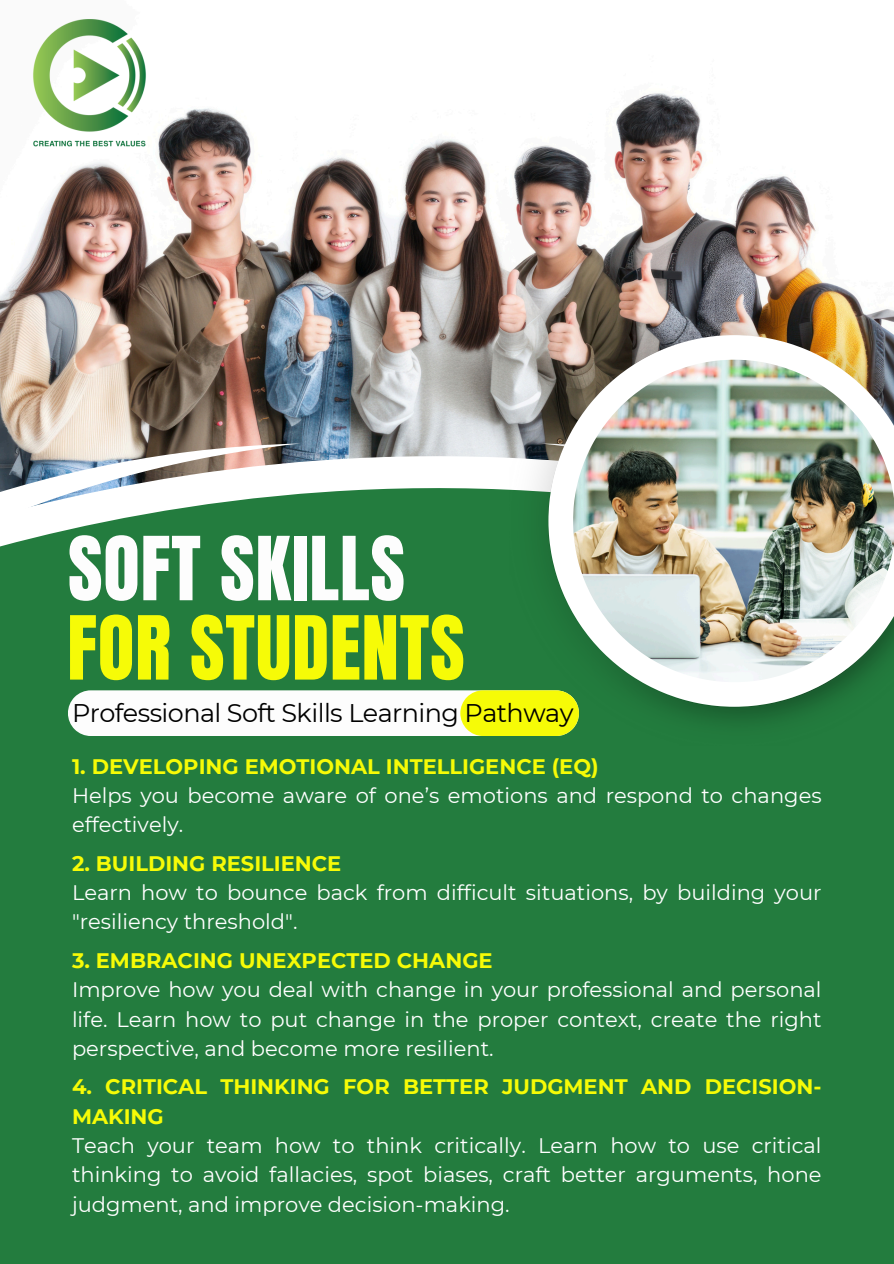
<style>
.page{position:relative;width:894px;height:1264px;background:#fff}
.page>*{position:absolute;margin:0;border:0;box-sizing:border-box;transform-origin:0 0}
.t1{font:75px "Anton";letter-spacing:.01em;color:#f6fb07}
.t2{font:75px "Anton";letter-spacing:.01em;color:#fdfdfd}
.t3{font:25.5px "Montserrat";letter-spacing:-.02em;color:#000}
.t4{font:21px/29.2px "Montserrat";color:#fff}
.t5{font:700 21px/29.2px "Montserrat";color:#f6fb07}
</style>
<div class="page">
<div style="left:0;top:0;width:893px;height:1263px;background:#237c3e"></div>
<img style="left:0;top:0;width:893px;height:434px">
<img style="left:0;top:434px;width:509px;height:32px">
<svg style="left:0;top:466px;width:509px;height:81px"></svg>
<img style="left:509px;top:296px;width:384px;height:427px">
<svg style="left:548px;top:335px;width:345px;height:371px"></svg>
<img style="left:573px;top:360px;width:320px;height:322px">
<img style="left:7px;top:2px;width:164px;height:164px">
<svg style="left:68px;top:690px;width:510px;height:46px;background:#f5f9c4"></svg>
<p class="t2" style="left:68px;top:515px;width:338px">SOFT SKILLS</p>
<h1 class="t1" style="left:67px;top:594px;width:399px">FOR STUDENTS</h1>
<p class="t3" style="left:72px;top:697px;width:503px">Professional Soft Skills Learning Pathway</p>
<p class="t5" style="left:72px;top:751px;width:528px">1. DEVELOPING EMOTIONAL INTELLIGENCE (EQ)</p>
<p class="t4" style="left:72px;top:780px;width:751px">Helps you become aware of one’s emotions and respond to changes effectively.</p>
<p class="t5" style="left:72px;top:848px;width:271px">2. BUILDING RESILIENCE</p>
<p class="t4" style="left:72px;top:877px;width:751px">Learn how to bounce back from difficult situations, by building your "resiliency threshold".</p>
<p class="t5" style="left:72px;top:945px;width:422px">3. EMBRACING UNEXPECTED CHANGE</p>
<p class="t4" style="left:72px;top:975px;width:751px;text-align:justify">Improve how you deal with change in your professional and personal life. Learn how to put change in the proper context, create the right perspective, and become more resilient.</p>
<p class="t5" style="left:72px;top:1072px;width:751px">4. CRITICAL THINKING FOR BETTER JUDGMENT AND DECISION-<br>MAKING</p>
<p class="t4" style="left:72px;top:1130px;width:751px;text-align:justify">Teach your team how to think critically. Learn how to use critical thinking to avoid fallacies, spot biases, craft better arguments, hone judgment, and improve decision-making.</p>
</div>
